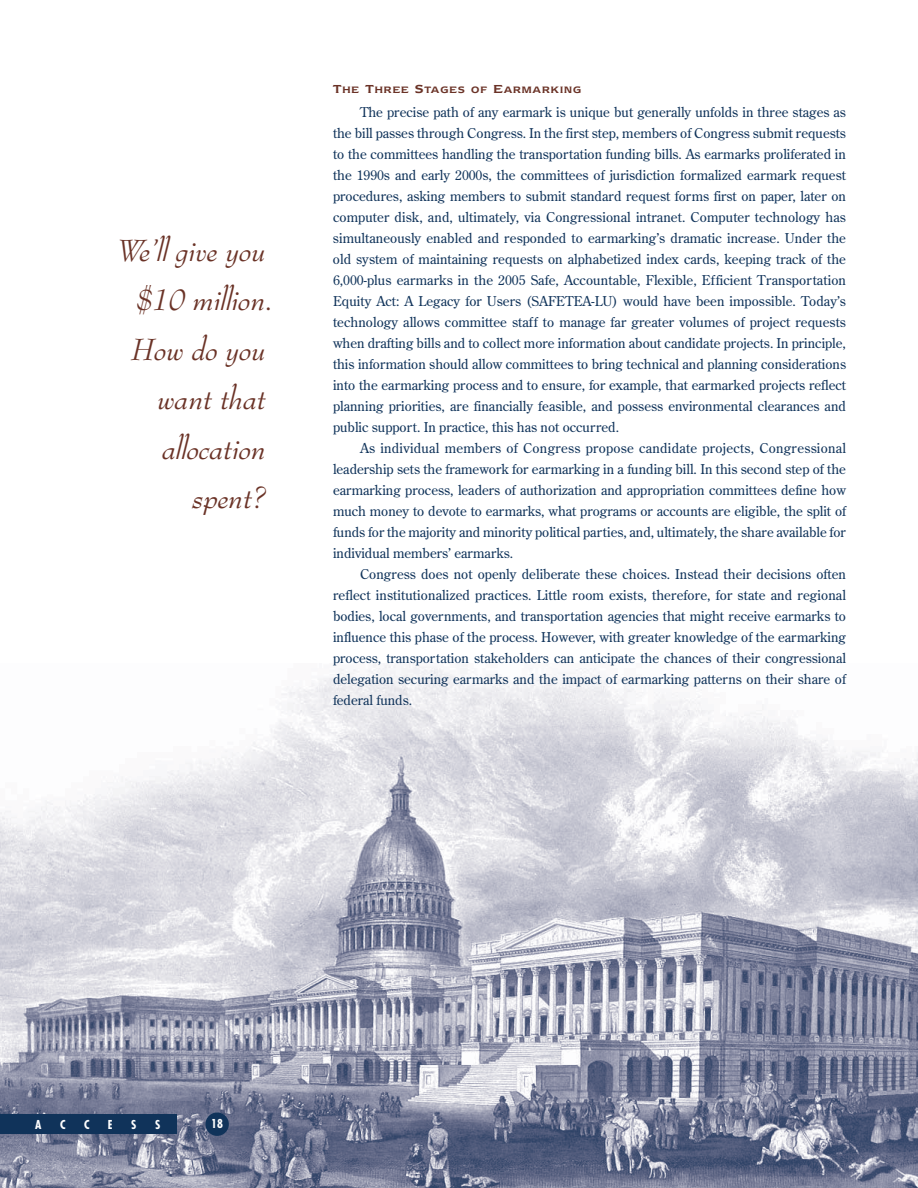
<style>
.page{position:relative;width:918px;height:1188px;background:#fff}
.page>*{position:absolute;margin:0;border:0;box-sizing:border-box;transform-origin:0 0}
.t1{font:italic 30px/49.5px "Bernhard Modern BT";color:#6a3226;text-align:right}
.t2{font:13.5px/21px "Century Old Style";color:#10335a;text-align:justify}
.t3{font:700 condensed 12px "Futura";color:#fff}
.t4{font:600 10.8px "Newtext IT Cby BT";letter-spacing:.095em;color:#6a3226}
.s1{font-size:13.5px}
</style>
<div class="page">
<img style="left:0;top:663px;width:918px;height:525px">
<div style="left:205px;top:1113px;width:24px;height:23px;background:#10335a;border-radius:50%"></div>
<div style="left:0;top:1114px;width:177px;height:20px;background:#10335a"></div>
<h1 class="t1" style="left:118px;top:227px;width:158px">We’ll give you $10 million.<br>How do you want that allocation spent?</h1>
<p class="t4" style="left:333px;top:86px;width:250px"><span class="s1">T</span>HE <span class="s1">T</span>HREE <span class="s1">S</span>TAGES OF <span class="s1">E</span>ARMARKING</p>
<p class="t2" style="left:333px;top:103px;width:515px;text-indent:27px">The precise path of any earmark is unique but generally unfolds in three stages as the bill passes through Congress. In the first step, members of Congress submit requests to the committees handling the transportation funding bills. As earmarks proliferated in the 1990s and early 2000s, the committees of jurisdiction formalized earmark request procedures, asking members to submit standard request forms first on paper, later on computer disk, and, ultimately, via Congressional intranet. Computer technology has simultaneously enabled and responded to earmarking’s dramatic increase. Under the old system of maintaining requests on alphabetized index cards, keeping track of the 6,000-plus earmarks in the 2005 Safe, Accountable, Flexible, Efficient Transportation Equity Act: A Legacy for Users (SAFETEA-LU) would have been impossible. Today’s technology allows committee staff to manage far greater volumes of project requests when drafting bills and to collect more information about candidate projects. In principle, this information should allow committees to bring technical and planning considerations into the earmarking process and to ensure, for example, that earmarked projects reflect planning priorities, are financially feasible, and possess environmental clearances and public support. In practice, this has not occurred.</p>
<p class="t2" style="left:333px;top:439px;width:515px;text-indent:27px">As individual members of Congress propose candidate projects, Congressional leadership sets the framework for earmarking in a funding bill. In this second step of the earmarking process, leaders of authorization and appropriation committees define how much money to devote to earmarks, what programs or accounts are eligible, the split of funds for the majority and minority political parties, and, ultimately, the share available for individual members’ earmarks.</p>
<p class="t2" style="left:333px;top:565px;width:515px;text-indent:27px">Congress does not openly deliberate these choices. Instead their decisions often reflect institutionalized practices. Little room exists, therefore, for state and regional bodies, local governments, and transportation agencies that might receive earmarks to influence this phase of the process. However, with greater knowledge of the earmarking process, transportation stakeholders can anticipate the chances of their congressional delegation securing earmarks and the impact of earmarking patterns on their share of federal funds.</p>
<p class="t3" style="left:35px;top:1119px;width:8px">A</p>
<p class="t3" style="left:60px;top:1119px;width:7px">C</p>
<p class="t3" style="left:84px;top:1119px;width:7px">C</p>
<p class="t3" style="left:108px;top:1119px;width:6px">E</p>
<p class="t3" style="left:131px;top:1119px;width:7px">S</p>
<p class="t3" style="left:155px;top:1119px;width:7px">S</p>
<p class="t3" style="left:211px;top:1118px;width:13px">18</p>
</div>
